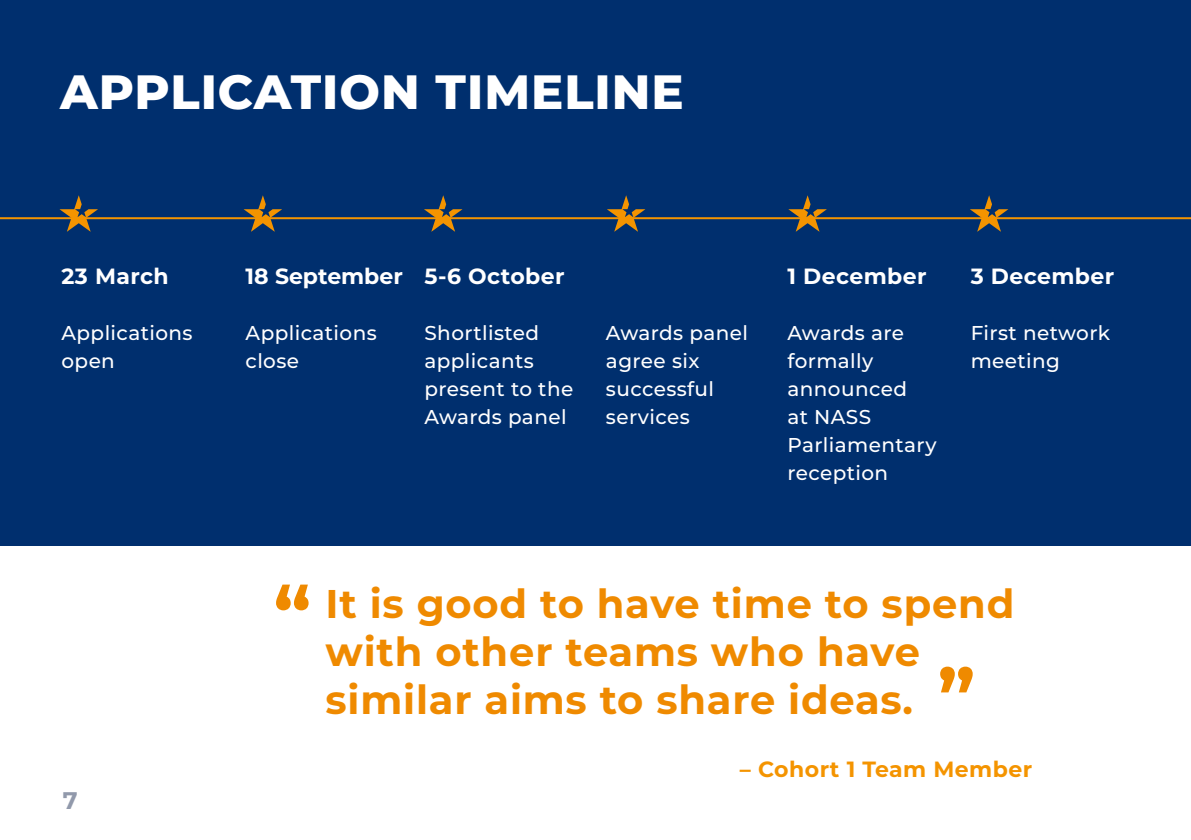
<style>
.page{position:relative;width:1191px;height:840px;background:#fff}
.page>*{position:absolute;margin:0;border:0;box-sizing:border-box;transform-origin:0 0}
.t1{font:800 48px "Montserrat";letter-spacing:.02em;color:#fff}
.t2{font:700 40px/48px "Montserrat";letter-spacing:.02em;color:#ef8a00}
.t3{font:700 24px "Montserrat";color:#9199ab}
.t4{font:700 22px "Montserrat";letter-spacing:.02em;color:#fff}
.t5{font:700 22px "Montserrat";letter-spacing:.02em;color:#f49400}
.t6{font:700 22px "Montserrat";color:#fff}
.t7{font:500 20px/28px "Montserrat";letter-spacing:.02em;color:#fff}
</style>
<div class="page">
<div style="left:0;top:0;width:1191px;height:545px;background:#002f6e"></div>
<svg style="left:59px;top:195px;width:39px;height:37px"></svg>
<hr style="left:0;top:217px;width:1191px;height:2px;background:#f49400">
<svg style="left:243px;top:195px;width:39px;height:37px"></svg>
<svg style="left:424px;top:195px;width:38px;height:37px"></svg>
<svg style="left:607px;top:195px;width:38px;height:37px"></svg>
<svg style="left:788px;top:195px;width:39px;height:37px"></svg>
<svg style="left:969px;top:195px;width:39px;height:37px"></svg>
<svg style="left:940px;top:666px;width:32px;height:26px"></svg>
<svg style="left:276px;top:584px;width:32px;height:26px"></svg>
<h1 class="t1" style="left:60px;top:57px;width:625px">APPLICATION TIMELINE</h1>
<p class="t4" style="left:62px;top:260px;width:109px">23 March</p>
<p class="t7" style="left:62px;top:318px;width:133px">Applications open</p>
<p class="t6" style="left:246px;top:260px;width:159px">18 September</p>
<p class="t7" style="left:246px;top:318px;width:133px">Applications close</p>
<p class="t4" style="left:424px;top:260px;width:142px">5-6 October</p>
<p class="t7" style="left:424px;top:318px;width:150px">Shortlisted applicants present to the<br>Awards panel</p>
<p class="t7" style="left:606px;top:318px;width:144px">Awards panel agree six successful services</p>
<p class="t4" style="left:787px;top:260px;width:141px">1 December</p>
<p class="t7" style="left:787px;top:318px;width:151px">Awards are formally announced<br>at NASS<br>Parliamentary reception</p>
<p class="t4" style="left:970px;top:260px;width:145px">3 December</p>
<p class="t7" style="left:970px;top:318px;width:141px">First network meeting</p>
<h2 class="t2" style="left:325px;top:577px;width:690px">It is good to have time to spend with other teams who have similar aims to share ideas.</h2>
<p class="t3" style="left:63px;top:783px;width:16px">7</p>
<p class="t5" style="left:740px;top:753px;width:294px">– Cohort 1 Team Member</p>
</div>
